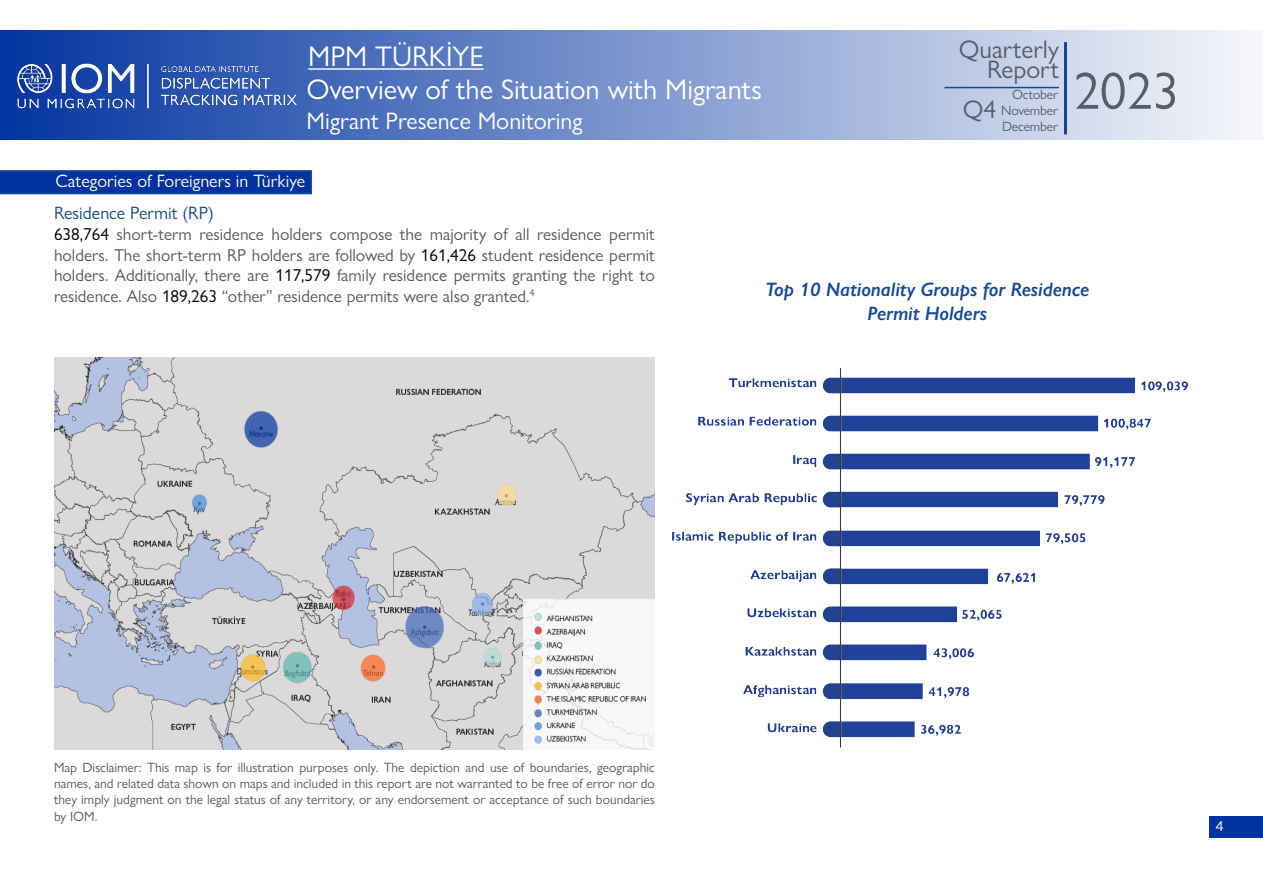
<style>
.page{position:relative;width:1263px;height:893px;background:#fff}
.page>*{position:absolute;margin:0;border:0;box-sizing:border-box;transform-origin:0 0}
.t1{font:52.5px "Gill Sans Nova";color:#585e67}
.t2{font:28.5px "Gill Sans Nova";color:#fff}
.t3{font:25.5px/20.5px "Gill Sans Nova";color:#585e67;text-align:right}
.t4{font:24px "Gill Sans Nova";color:#fff}
.Body{font:italic 600 19.5px/23.4px "Gill Sans Nova";color:#124992;text-align:center}
.t5{font:18px "Gill Sans Nova";color:#fff}
.t6{font:18px "Gill Sans Nova";color:#124992}
.t7{font:17.25px/20.7px "Gill Sans Nova";color:#57585a;text-align:justify}
.t8{font:13.5px/16.2px "Gill Sans Nova";color:#57585a;text-align:justify}
.t9{font:13.5px/16px "Gill Sans Nova";letter-spacing:-.01em;color:#585e67;text-align:justify}
.t10{font:13.5px "Lato";color:#fff}
.s1{color:#000}
</style>
<div class="page">
<div style="left:0;top:30px;width:1263px;height:110px;background:linear-gradient(to right,#0234a0,#f6f7fb)"></div>
<hr style="left:308px;top:68px;width:176px;height:2px;background:#fff">
<hr style="left:944px;top:87px;width:115px;height:1px;background:#124992">
<hr style="left:1064px;top:42px;width:3px;height:92px;background:#124992">
<img style="left:12px;top:49px;width:292px;height:73px">
<div style="left:1209px;top:816px;width:54px;height:21px;background:#0033a0"></div>
<img style="left:672px;top:368px;width:516px;height:380px">
<svg style="left:0;top:170px;width:312px;height:24px;background:#04369e"></svg>
<img style="left:54px;top:357px;width:601px;height:392px">
<h2 class="t2" style="left:308px;top:39px;width:177px">MPM TÜRKİYE</h2>
<h3 class="t3" style="left:959px;top:39px;width:102px">Quarterly<br>Report</h3>
<p class="t9" style="left:1001px;top:86px;width:58px;text-indent:11px">October November December</p>
<h2 class="t2" style="left:307px;top:72px;width:457px">Overview of the Situation with Migrants</h2>
<h1 class="t1" style="left:1074px;top:59px;width:106px">2023</h1>
<h3 class="t3" style="left:963px;top:99px;width:35px">Q4</h3>
<h3 class="t4" style="left:307px;top:106px;width:277px">Migrant Presence Monitoring</h3>
<p class="t5" style="left:56px;top:170px;width:251px">Categories of Foreigners in Türkiye</p>
<p class="t6" style="left:54px;top:202px;width:161px">Residence Permit (RP)</p>
<p class="t7" style="left:54px;top:223px;width:602px"><span class="s1">638,764</span> short-term residence holders compose the majority of all residence permit holders. The short-term RP holders are followed by <span class="s1">161,426</span> student residence permit holders. Additionally, there are <span class="s1">117,579</span> family residence permits granting the right to residence. Also <span class="s1">189,263</span> “other” residence permits were also granted.<sup>4</sup></p>
<p class="Body" style="left:765px;top:278px;width:325px">Top 10 Nationality Groups for Residence<br>Permit Holders</p>
<p class="t8" style="left:54px;top:759px;width:602px">Map Disclaimer: This map is for illustration purposes only. The depiction and use of boundaries, geographic names, and related data shown on maps and included in this report are not warranted to be free of error nor do they imply judgment on the legal status of any territory, or any endorsement or acceptance of such boundaries by IOM.</p>
<p class="t10" style="left:1216px;top:816px;width:9px">4</p>
</div>
